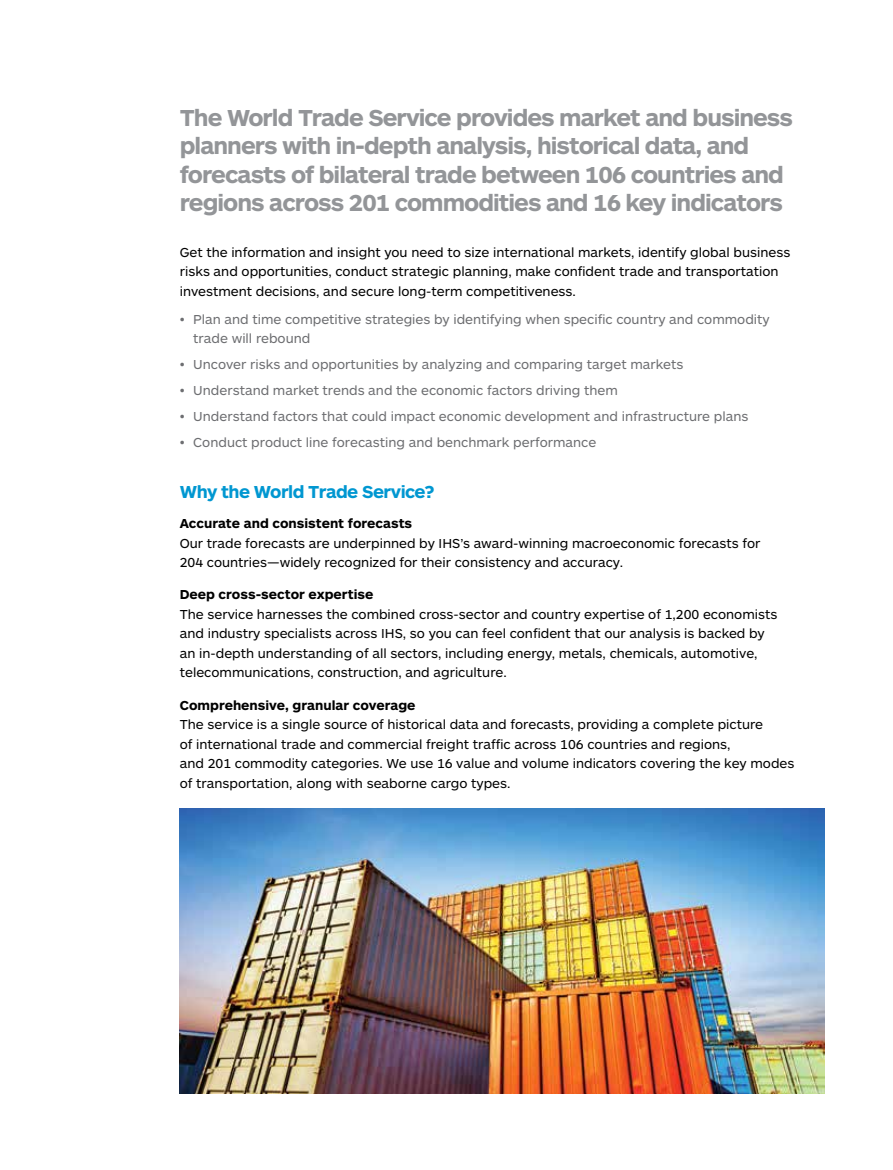
<style>
.page{position:relative;width:893px;height:1170px;background:#fff}
.page>*{position:absolute;margin:0;border:0;box-sizing:border-box;transform-origin:0 0}
.t1{font:700 24px/28.5px "ARS Maquette Pro";letter-spacing:-.04em;color:#939598}
.t2{font:700 18px "ARS Maquette Pro";letter-spacing:-.03em;color:#0097d1}
.t3{font:13.5px/19.5px "ARS Maquette Pro";color:#000}
.t4{font:13.5px/19.5px "ARS Maquette Pro";color:#6d6e71}
.t5{font:700 13.5px "ARS Maquette Pro";color:#000}
</style>
<div class="page">
<img style="left:180px;top:808px;width:645px;height:285px">
<h1 class="t1" style="left:180px;top:102px;width:615px">The World Trade Service provides market and business planners with in-depth analysis, historical data, and forecasts of bilateral trade between 106 countries and regions across 201 commodities and 16 key indicators</h1>
<p class="t3" style="left:180px;top:241px;width:612px">Get the information and insight you need to size international markets, identify global business risks and opportunities, conduct strategic planning, make confident trade and transportation investment decisions, and secure long-term competitiveness.</p>
<p class="t4" style="left:193px;top:308px;width:578px;text-indent:-13px">• Plan and time competitive strategies by identifying when specific country and commodity trade will rebound</p>
<p class="t4" style="left:180px;top:354px;width:505px">• Uncover risks and opportunities by analyzing and comparing target markets</p>
<p class="t4" style="left:180px;top:380px;width:439px">• Understand market trends and the economic factors driving them</p>
<p class="t4" style="left:180px;top:405px;width:570px">• Understand factors that could impact economic development and infrastructure plans</p>
<p class="t4" style="left:180px;top:431px;width:418px">• Conduct product line forecasting and benchmark performance</p>
<h2 class="t2" style="left:180px;top:480px;width:257px">Why the World Trade Service?</h2>
<p class="t5" style="left:180px;top:514px;width:234px">Accurate and consistent forecasts</p>
<p class="t3" style="left:180px;top:532px;width:582px">Our trade forecasts are underpinned by IHS’s award-winning macroeconomic forecasts for<br>204 countries—widely recognized for their consistency and accuracy.</p>
<p class="t5" style="left:180px;top:586px;width:195px">Deep cross-sector expertise</p>
<p class="t3" style="left:180px;top:604px;width:599px">The service harnesses the combined cross-sector and country expertise of 1,200 economists and industry specialists across IHS, so you can feel confident that our analysis is backed by an in-depth understanding of all sectors, including energy, metals, chemicals, automotive, telecommunications, construction, and agriculture.</p>
<p class="t5" style="left:180px;top:696px;width:237px">Comprehensive, granular coverage</p>
<p class="t3" style="left:180px;top:714px;width:616px">The service is a single source of historical data and forecasts, providing a complete picture<br>of international trade and commercial freight traffic across 106 countries and regions,<br>and 201 commodity categories. We use 16 value and volume indicators covering the key modes of transportation, along with seaborne cargo types.</p>
</div>
